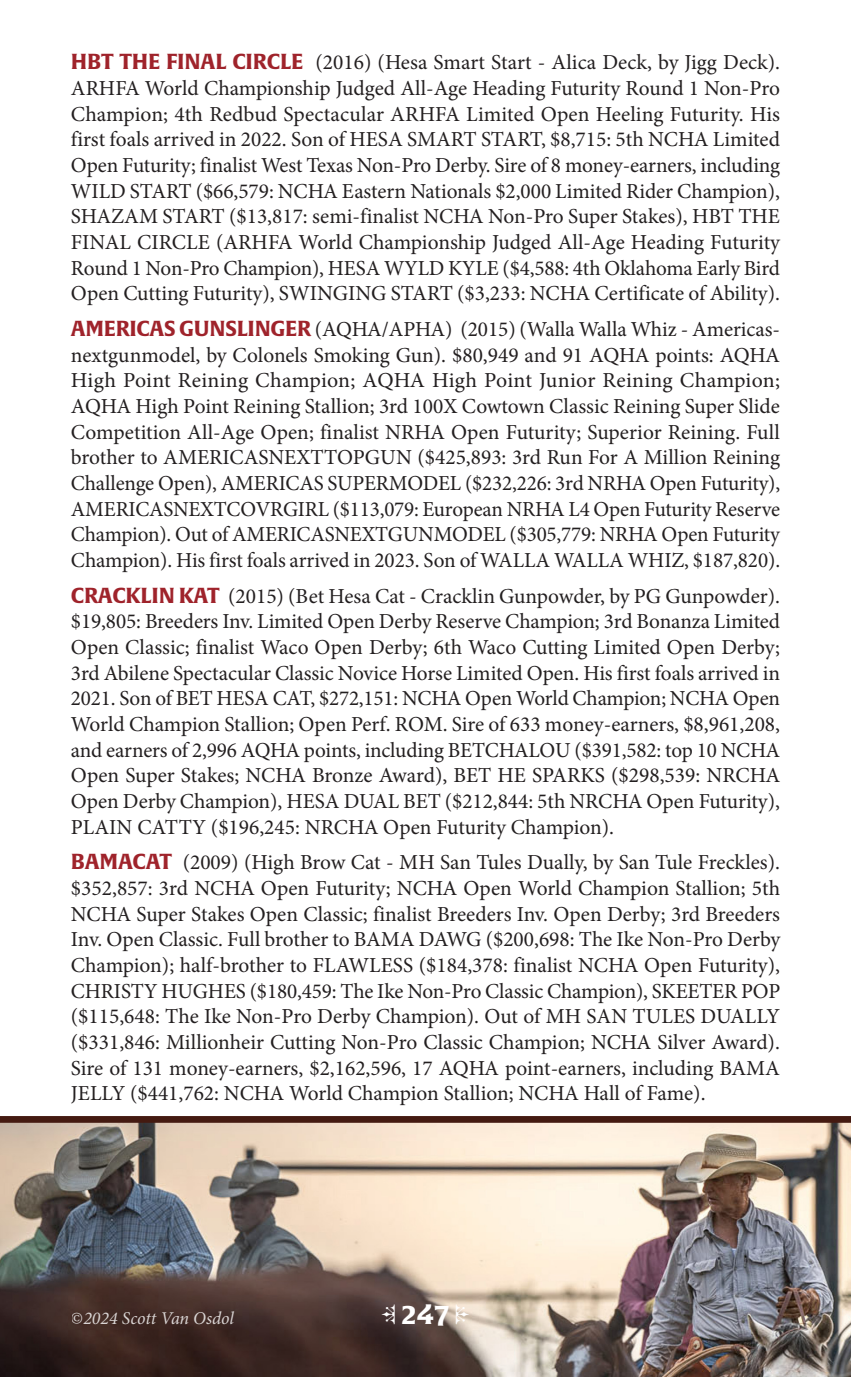
<style>
.page{position:relative;width:851px;height:1377px;background:#fff}
.page>*{position:absolute;margin:0;border:0;box-sizing:border-box;transform-origin:0 0}
.t1{font:700 27px "Alverata";color:#fff}
.t2{font:21.38px/25.7px "Minion Pro";letter-spacing:-.005em;color:#231f20;text-align:justify}
.t3{font:italic 18px "Minion Pro";letter-spacing:-.005em;color:#fff}
.s1{font-family:"Alverata";font-weight:700;color:#9f232b}
</style>
<div class="page">
<img style="left:0;top:1123px;width:850px;height:254px">
<div style="left:0;top:1116px;width:850px;height:7px;background:#441a11"></div>
<svg style="left:382px;top:1305px;width:13px;height:20px"></svg>
<svg style="left:456px;top:1305px;width:13px;height:20px"></svg>
<p class="t2" style="left:71px;top:50px;width:710px"><span class="s1">HBT THE FINAL CIRCLE</span> (2016) (Hesa Smart Start - Alica Deck, by Jigg Deck).<br>ARHFA World Championship Judged All-Age Heading Futurity Round 1 Non-Pro Champion; 4th Redbud Spectacular ARHFA Limited Open Heeling Futurity. His first foals arrived in 2022. Son of HESA SMART START, $8,715: 5th NCHA Limited Open Futurity; finalist West Texas Non-Pro Derby. Sire of 8 money-earners, including WILD START ($66,579: NCHA Eastern Nationals $2,000 Limited Rider Champion), SHAZAM START ($13,817: semi-finalist NCHA Non-Pro Super Stakes), HBT THE FINAL CIRCLE (ARHFA World Championship Judged All-Age Heading Futurity Round 1 Non-Pro Champion), HESA WYLD KYLE ($4,588: 4th Oklahoma Early Bird Open Cutting Futurity), SWINGING START ($3,233: NCHA Certificate of Ability).</p>
<p class="t2" style="left:71px;top:317px;width:710px"><span class="s1">AMERICAS GUNSLINGER</span> (AQHA/APHA) (2015) (Walla Walla Whiz - Americas&shy;nextgunmodel, by Colonels Smoking Gun). $80,949 and 91 AQHA points: AQHA High Point Reining Champion; AQHA High Point Junior Reining Champion; AQHA High Point Reining Stallion; 3rd 100X Cowtown Classic Reining Super Slide Competition All-Age Open; finalist NRHA Open Futurity; Superior Reining. Full brother to AMERICASNEXTTOPGUN ($425,893: 3rd Run For A Million Reining Challenge Open), AMERICAS SUPERMODEL ($232,226: 3rd NRHA Open Futurity), AMERICASNEXTCOVRGIRL ($113,079: European NRHA L4 Open Futurity Reserve Champion). Out of AMERICASNEXTGUNMODEL ($305,779: NRHA Open Futurity Champion). His first foals arrived in 2023. Son of WALLA WALLA WHIZ, $187,820).</p>
<p class="t2" style="left:71px;top:583px;width:710px"><span class="s1">CRACKLIN KAT</span> (2015) (Bet Hesa Cat - Cracklin Gunpowder, by PG Gunpowder). $19,805: Breeders Inv. Limited Open Derby Reserve Champion; 3rd Bonanza Limited Open Classic; finalist Waco Open Derby; 6th Waco Cutting Limited Open Derby; 3rd Abilene Spectacular Classic Novice Horse Limited Open. His first foals arrived in 2021. Son of BET HESA CAT, $272,151: NCHA Open World Champion; NCHA Open World Champion Stallion; Open Perf. ROM. Sire of 633 money-earners, $8,961,208, and earners of 2,996 AQHA points, including BETCHALOU ($391,582: top 10 NCHA Open Super Stakes; NCHA Bronze Award), BET HE SPARKS ($298,539: NRCHA Open Derby Champion), HESA DUAL BET ($212,844: 5th NRCHA Open Futurity), PLAIN CATTY ($196,245: NRCHA Open Futurity Champion).</p>
<p class="t2" style="left:71px;top:850px;width:711px"><span class="s1">BAMACAT</span> (2009) (High Brow Cat - MH San Tules Dually, by San Tule Freckles). $352,857: 3rd NCHA Open Futurity; NCHA Open World Champion Stallion; 5th NCHA Super Stakes Open Classic; finalist Breeders Inv. Open Derby; 3rd Breeders Inv. Open Classic. Full brother to BAMA DAWG ($200,698: The Ike Non-Pro Derby Champion); half-brother to FLAWLESS ($184,378: finalist NCHA Open Futurity), CHRISTY HUGHES ($180,459: The Ike Non-Pro Classic Champion), SKEETER POP ($115,648: The Ike Non-Pro Derby Champion). Out of MH SAN TULES DUALLY ($331,846: Millionheir Cutting Non-Pro Classic Champion; NCHA Silver Award).<br>Sire of 131 money-earners, $2,162,596, 17 AQHA point-earners, including BAMA JELLY ($441,762: NCHA World Champion Stallion; NCHA Hall of Fame).</p>
<p class="t3" style="left:71px;top:1306px;width:164px">©2024 Scott Van Osdol</p>
<p class="t1" style="left:402px;top:1298px;width:49px">247</p>
</div>
